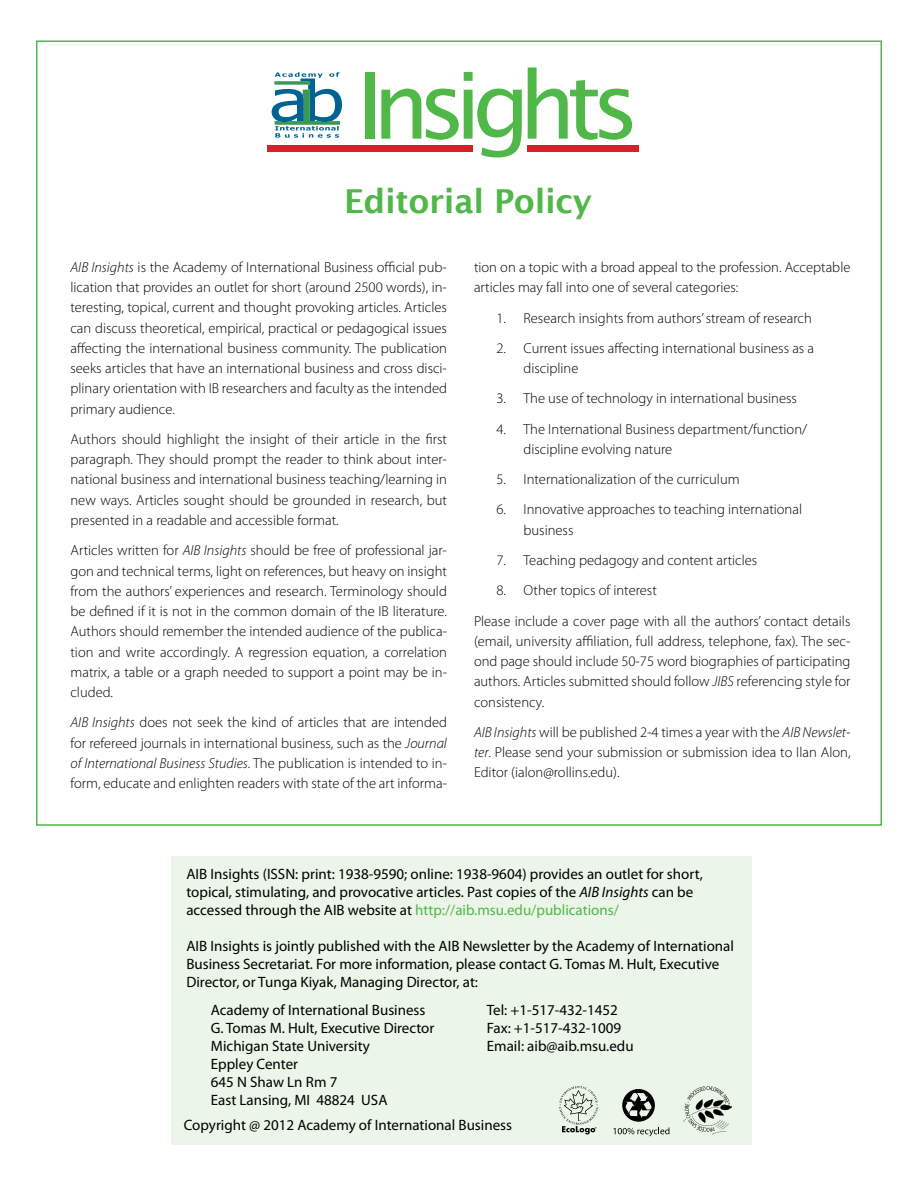
<style>
.page{position:relative;width:918px;height:1188px;background:#fff}
.page>*{position:absolute;margin:0;border:0;box-sizing:border-box;transform-origin:0 0}
.t1{font:600 33px "Lucida Sans";letter-spacing:-.01em;color:#50b848}
.t2{font:15px/18px "Myriad Pro";color:#000}
.t3{font:300 14.55px/20.2px "Myriad Pro";color:#000;text-align:justify}
.s1{font-style:italic}
.s2{color:#50b848}
</style>
<div class="page">
<div style="left:366px;top:72px;width:9px;height:67px;background:#50b848"></div>
<svg style="left:381px;top:72px;width:141px;height:85px"></svg>
<svg style="left:528px;top:68px;width:104px;height:72px"></svg>
<svg style="left:272px;top:72px;width:70px;height:66px"></svg>
<div style="left:528px;top:145px;width:111px;height:7px;background:#d2232a"></div>
<div style="left:267px;top:145px;width:206px;height:7px;background:#d2232a"></div>
<div style="left:171px;top:856px;width:580px;height:289px;background:#ebf5e8"></div>
<svg style="left:613px;top:1089px;width:56px;height:47px"></svg>
<svg style="left:559px;top:1086px;width:39px;height:48px"></svg>
<svg style="left:683px;top:1086px;width:49px;height:48px"></svg>
<h1 class="t1" style="left:344px;top:182px;width:249px">Editorial Policy</h1>
<p class="t3" style="left:70px;top:257px;width:378px"><span class="s1">AIB Insights</span> is the Academy of International Business official pub&shy;lication that provides an outlet for short (around 2500 words), in&shy;teresting, topical, current and thought provoking articles. Articles can discuss theoretical, empirical, practical or pedagogical issues affecting the international business community. The publication seeks articles that have an international business and cross disci&shy;plinary orientation with IB researchers and faculty as the intended primary audience.</p>
<p class="t3" style="left:70px;top:429px;width:378px">Authors should highlight the insight of their article in the first paragraph. They should prompt the reader to think about inter&shy;national business and international business teaching/learning in new ways. Articles sought should be grounded in research, but presented in a readable and accessible format.</p>
<p class="t3" style="left:70px;top:540px;width:378px">Articles written for <span class="s1">AIB Insights</span> should be free of professional jar&shy;gon and technical terms, light on references, but heavy on insight from the authors’ experiences and research. Terminology should be defined if it is not in the common domain of the IB literature.<br>Authors should remember the intended audience of the publica&shy;tion and write accordingly. A regression equation, a correlation matrix, a table or a graph needed to support a point may be in&shy;cluded.</p>
<p class="t3" style="left:71px;top:712px;width:378px"><span class="s1">AIB Insights</span> does not seek the kind of articles that are intended for refereed journals in international business, such as the <span class="s1">Journal of International Business Studies</span>. The publication is intended to in&shy;form, educate and enlighten readers with state of the art informa-</p>
<p class="t3" style="left:474px;top:257px;width:378px">tion on a topic with a broad appeal to the profession. Acceptable articles may fall into one of several categories:</p>
<p class="t3" style="left:496px;top:307px;width:317px">1. Research insights from authors’ stream of research</p>
<p class="t3" style="left:523px;top:338px;width:292px;text-indent:-27px">2. Current issues affecting international business as a discipline</p>
<p class="t3" style="left:496px;top:388px;width:302px">3. The use of technology in international business</p>
<p class="t3" style="left:523px;top:419px;width:285px;text-indent:-27px">4. The International Business department/function/ discipline evolving nature</p>
<p class="t3" style="left:496px;top:469px;width:245px">5. Internationalization of the curriculum</p>
<p class="t3" style="left:523px;top:499px;width:280px;text-indent:-27px">6. Innovative approaches to teaching international business</p>
<p class="t3" style="left:496px;top:550px;width:262px">7. Teaching pedagogy and content articles</p>
<p class="t3" style="left:474px;top:575px;width:378px;line-height:30.3px;text-indent:22px">8. Other topics of interest<br>Please include a cover page with all the authors’ contact details</p>
<p class="t3" style="left:474px;top:631px;width:378px">(email, university affiliation, full address, telephone, fax). The sec&shy;ond page should include 50-75 word biographies of participating authors. Articles submitted should follow <span class="s1">JIBS</span> referencing style for consistency.</p>
<p class="t3" style="left:474px;top:722px;width:378px"><span class="s1">AIB Insights</span> will be published 2-4 times a year with the <span class="s1">AIB Newslet&shy;ter</span>. Please send your submission or submission idea to Ilan Alon, Editor (ialon@rollins.edu).</p>
<p class="t2" style="left:186px;top:864px;width:518px">AIB Insights (ISSN: print: 1938-9590; online: 1938-9604) provides an outlet for short, topical, stimulating, and provocative articles. Past copies of the <span class="s1">AIB Insights</span> can be accessed through the AIB website at <span class="s2">http://aib.msu.edu/publications/</span></p>
<p class="t2" style="left:186px;top:936px;width:549px">AIB Insights is jointly published with the AIB Newsletter by the Academy of International<br>Business Secretariat. For more information, please contact G. Tomas M. Hult, Executive<br>Director, or Tunga Kiyak, Managing Director, at:</p>
<p class="t2" style="left:211px;top:1001px;width:225px">Academy of International Business<br>G. Tomas M. Hult, Executive Director<br>Michigan State University<br>Eppley Center<br>645 N Shaw Ln Rm 7<br>East Lansing, MI 48824 USA</p>
<p class="t2" style="left:487px;top:1001px;width:148px">Tel: +1-517-432-1452<br>Fax: +1-517-432-1009<br>Email: aib@aib.msu.edu</p>
<p class="t2" style="left:184px;top:1116px;width:330px">Copyright @ 2012 Academy of International Business</p>
</div>
